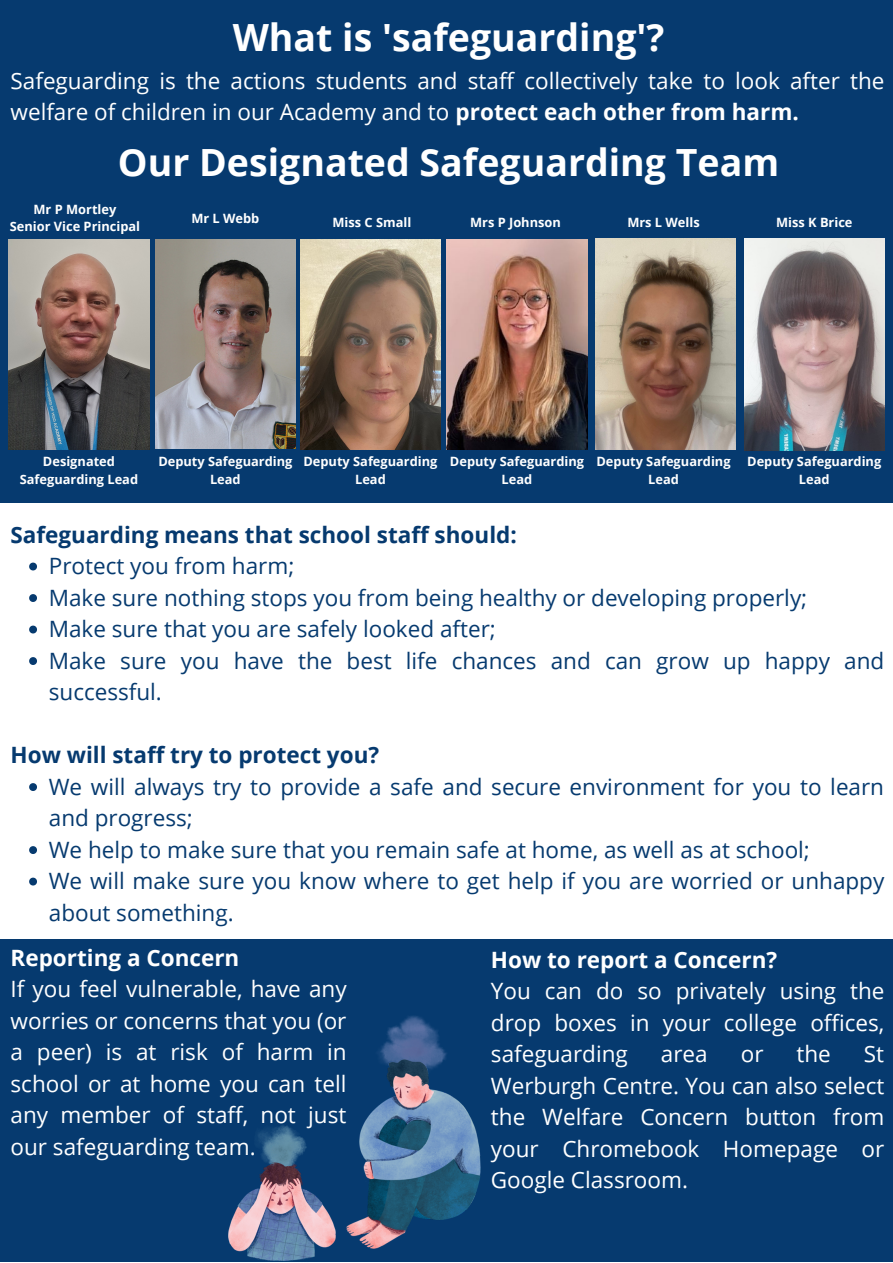
<style>
.page{position:relative;width:893px;height:1263px;background:#fff}
.page>*{position:absolute;margin:0;border:0;box-sizing:border-box;transform-origin:0 0}
.t1{font:700 37.5px "Open Sans";color:#fff}
.t2{font:22.5px/31.5px "Open Sans";color:#fff;text-align:justify}
.t3{font:22.5px/31.5px "Open Sans";color:#063a6f}
.t4{font:700 22.5px "Open Sans";color:#063a6f}
.t5{font:700 22.5px "Open Sans";color:#fff}
.t6{font:700 12.83px/17.4px "Open Sans";color:#fff;text-align:center}
.s1{font-weight:700}
</style>
<div class="page">
<div style="left:0;top:0;width:893px;height:502px;background:#063a6f"></div>
<img style="left:595px;top:238px;width:141px;height:211px">
<img style="left:300px;top:239px;width:141px;height:210px">
<img style="left:9px;top:239px;width:140px;height:210px">
<img style="left:155px;top:239px;width:141px;height:210px">
<img style="left:447px;top:239px;width:140px;height:210px">
<img style="left:744px;top:238px;width:140px;height:212px">
<div style="left:0;top:939px;width:893px;height:323px;background:#063a6f"></div>
<img style="left:347px;top:1016px;width:133px;height:233px">
<img style="left:228px;top:1125px;width:108px;height:136px">
<svg style="left:29px;top:563px;width:8px;height:7px"></svg>
<svg style="left:29px;top:594px;width:8px;height:8px"></svg>
<svg style="left:29px;top:626px;width:8px;height:7px"></svg>
<svg style="left:29px;top:657px;width:8px;height:8px"></svg>
<svg style="left:29px;top:783px;width:8px;height:8px"></svg>
<svg style="left:29px;top:846px;width:8px;height:8px"></svg>
<svg style="left:29px;top:878px;width:8px;height:7px"></svg>
<h1 class="t1" style="left:233px;top:11px;width:433px">What is 'safeguarding'?</h1>
<p class="t2" style="left:11px;top:64px;width:875px">Safeguarding is the actions students and staff collectively take to look after the welfare of children in our Academy and to <span class="s1">protect each other from harm.</span></p>
<h1 class="t1" style="left:118px;top:136px;width:663px">Our Designated Safeguarding Team</h1>
<p class="t6" style="left:10px;top:200px;width:132px">Mr P Mortley<br>Senior Vice Principal</p>
<p class="t6" style="left:191px;top:209px;width:70px">Mr L Webb</p>
<p class="t6" style="left:332px;top:213px;width:80px">Miss C Small</p>
<p class="t6" style="left:470px;top:213px;width:92px">Mrs P Johnson</p>
<p class="t6" style="left:627px;top:213px;width:74px">Mrs L Wells</p>
<p class="t6" style="left:776px;top:213px;width:78px">Miss K Brice</p>
<p class="t6" style="left:20px;top:452px;width:120px">Designated<br>Safeguarding Lead</p>
<p class="t6" style="left:158px;top:452px;width:136px">Deputy Safeguarding<br>Lead</p>
<p class="t6" style="left:303px;top:453px;width:136px">Deputy Safeguarding<br>Lead</p>
<p class="t6" style="left:450px;top:452px;width:136px">Deputy Safeguarding<br>Lead</p>
<p class="t6" style="left:596px;top:453px;width:136px">Deputy Safeguarding<br>Lead</p>
<p class="t4" style="left:11px;top:519px;width:508px">Safeguarding means that school staff should:</p>
<p class="t6" style="left:747px;top:452px;width:136px">Deputy Safeguarding<br>Lead</p>
<p class="t3" style="left:49px;top:550px;width:837px">Protect you from harm;<br>Make sure nothing stops you from being healthy or developing properly;<br>Make sure that you are safely looked after;<br>Make sure you have the best life chances and can grow up happy and successful.</p>
<p class="t4" style="left:11px;top:739px;width:370px">How will staff try to protect you?</p>
<p class="t3" style="left:49px;top:770px;width:837px">We will always try to provide a safe and secure environment for you to learn and progress;<br>We help to make sure that you remain safe at home, as well as at school;<br>We will make sure you know where to get help if you are worried or unhappy about something.</p>
<p class="t5" style="left:11px;top:942px;width:230px">Reporting a Concern</p>
<p class="t2" style="left:11px;top:973px;width:338px">If you feel vulnerable, have any worries or concerns that you (or a peer) is at risk of harm in school or at home you can tell any member of staff, not just our safeguarding team.</p>
<p class="t5" style="left:491px;top:944px;width:288px">How to report a Concern?</p>
<p class="t2" style="left:491px;top:975px;width:395px">You can do so privately using the drop boxes in your college offices, safeguarding</p>
<p class="t2" style="left:661px;top:1038px;width:48px">area</p>
<p class="t2" style="left:741px;top:1038px;width:24px">or</p>
<p class="t2" style="left:796px;top:1038px;width:36px">the</p>
<p class="t2" style="left:491px;top:1038px;width:395px;text-indent:373px">St Werburgh Centre. You can also select the Welfare Concern button from your Chromebook Homepage or Google Classroom.</p>
</div>
